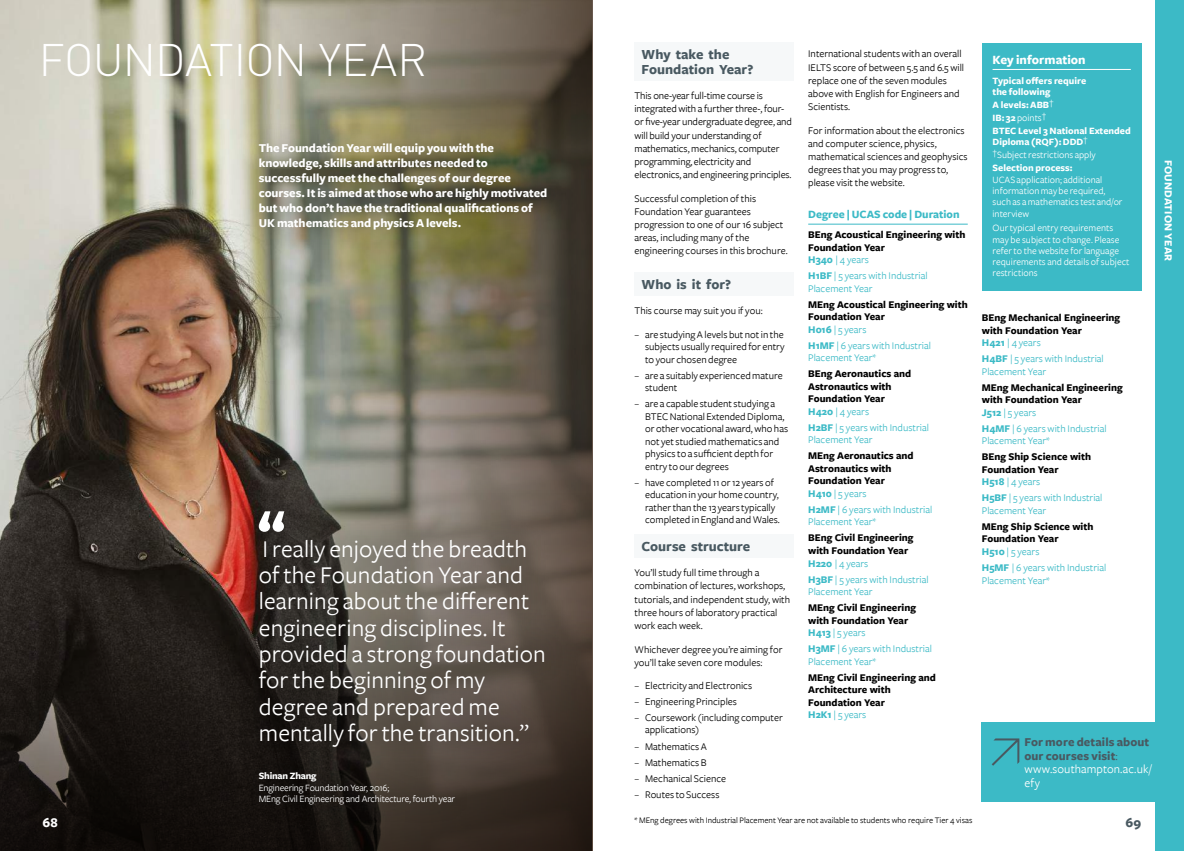
<style>
.page{position:relative;width:1184px;height:851px;background:#fff}
.page>*{position:absolute;margin:0;border:0;box-sizing:border-box;transform-origin:0 0}
.t1{font:300 45px "DIN";letter-spacing:-.015em;color:#fff}
.t2{font:25px/26.2px "Freight Sans";letter-spacing:.005em;color:#fff}
.t3{font:700 14.38px/15px "Freight Sans";color:#495961}
.t4{font:700 13.75px "Freight Sans";color:#fff}
.t5{font:700 13.75px "Freight Sans";color:#495961}
.t6{font:700 13.12px "Freight Sans";color:#fff}
.t7{font:700 12.5px/15px "Freight Sans";color:#fff}
.t8{font:700 12.5px/13.8px "Freight Sans";letter-spacing:.005em;color:#495961}
.t9{font:700 11.5px "Freight Sans";color:#3cbac6}
.t10{font:700 11.25px "Freight Sans";letter-spacing:.015em;color:#fff}
.t11{font:10.62px/13.1px "Freight Sans";color:#000}
.t12{font:700 10.62px/12.5px "Freight Sans";color:#000}
.t13{font:10.62px/12.5px "Freight Sans";color:#3cbac6}
.t14{font:10px/11.2px "Freight Sans";color:#fff}
.t15{font:700 10px/13px "Freight Sans";color:#fff}
.t16{font:10px/11.2px "Freight Sans";letter-spacing:-.02em;color:#fff}
.t17{font:700 10px "Freight Sans";letter-spacing:-.02em;color:#fff}
.t18{font:8.75px "Freight Sans";color:#000}
.s1{color:#3cbac6}
.s2{font-weight:400;color:#3cbac6}
.s3{font-weight:700}
.s4{font-weight:400}
.s5{font-weight:400;color:#fff}
</style>
<div class="page">
<img style="left:0;top:0;width:61px;height:493px">
<img style="left:61px;top:0;width:531px;height:493px">
<svg style="left:0;top:493px;width:592px;height:357px;background:#2d251f"></svg>
<div style="left:234px;top:486px;width:334px;height:341px;background:#000;opacity:.75"></div>
<svg style="left:259px;top:511px;width:25px;height:20px"></svg>
<div style="left:234px;top:119px;width:337px;height:134px;background:#000;opacity:.48"></div>
<div style="left:634px;top:43px;width:160px;height:38px;background:#f6f8f9"></div>
<div style="left:634px;top:273px;width:160px;height:23px;background:#f6f8f9"></div>
<div style="left:634px;top:534px;width:160px;height:23px;background:#f6f8f9"></div>
<hr style="left:808px;top:224px;width:159px;height:1px;background:#3cbac6">
<div style="left:1155px;top:0;width:28px;height:850px;background:#3cbac6"></div>
<div style="left:981px;top:43px;width:160px;height:247px;background:#3cbac6"></div>
<hr style="left:992px;top:69px;width:138px;height:1px;background:#fff">
<div style="left:981px;top:721px;width:202px;height:80px;background:#3cbac6"></div>
<svg style="left:991px;top:738px;width:28px;height:27px"></svg>
<h1 class="t1" style="left:39px;top:32px;width:390px">FOUNDATION YEAR</h1>
<p class="t7" style="left:259px;top:141px;width:290px">The Foundation Year will equip you with the knowledge, skills and attributes needed to successfully meet the challenges of our degree courses. It is aimed at those who are highly motivated but who don’t have the traditional qualifications of UK mathematics and physics A levels.</p>
<h2 class="t2" style="left:259px;top:536px;width:288px">I really enjoyed the breadth of the Foundation Year and learning about the different engineering disciplines. It provided a strong foundation for the beginning of my degree and prepared me mentally for the transition.”</h2>
<p class="t17" style="left:259px;top:770px;width:59px">Shinan Zhang</p>
<p class="t16" style="left:259px;top:781px;width:198px">Engineering Foundation Year, 2016;<br>MEng Civil Engineering and Architecture, fourth year</p>
<h3 class="t3" style="left:641px;top:47px;width:113px">Why take the<br>Foundation Year?</h3>
<p class="t11" style="left:634px;top:89px;width:159px">This one-year full-time course is integrated with a further three-, four&shy;or five-year undergraduate degree, and will build your understanding of mathematics, mechanics, computer programming, electricity and electronics, and engineering principles.</p>
<p class="t11" style="left:634px;top:192px;width:155px">Successful completion of this<br>Foundation Year guarantees progression to one of our 16 subject areas, including many of the engineering courses in this brochure.</p>
<h3 class="t3" style="left:641px;top:278px;width:91px">Who is it for?</h3>
<p class="t11" style="left:634px;top:304px;width:130px">This course may suit you if you:</p>
<p class="t11" style="left:645px;top:328px;width:141px;line-height:12.5px;text-align:justify;text-indent:-11px">– are studying A levels but not in the subjects usually required for entry to your chosen degree</p>
<p class="t11" style="left:645px;top:369px;width:139px;line-height:12.5px;text-indent:-11px">– are a suitably experienced mature student</p>
<p class="t11" style="left:645px;top:397px;width:144px;line-height:12.5px;text-indent:-11px">– are a capable student studying a<br>BTEC National Extended Diploma, or other vocational award, who has not yet studied mathematics and physics to a sufficient depth for entry to our degrees</p>
<p class="t11" style="left:645px;top:476px;width:136px;line-height:12.5px;text-indent:-11px">– have completed 11 or 12 years of education in your home country, rather than the 13 years typically completed in England and Wales.</p>
<h3 class="t3" style="left:641px;top:539px;width:110px">Course structure</h3>
<p class="t11" style="left:634px;top:566px;width:157px">You’ll study full time through a combination of lectures, workshops, tutorials, and independent study, with three hours of laboratory practical work each week.</p>
<p class="t11" style="left:634px;top:642px;width:149px">Whichever degree you’re aiming for you’ll take seven core modules:</p>
<p class="t11" style="left:634px;top:679px;width:119px">– Electricity and Electronics</p>
<p class="t11" style="left:634px;top:695px;width:104px">– Engineering Principles</p>
<p class="t11" style="left:645px;top:711px;width:139px;line-height:12.5px;text-indent:-11px">– Coursework (including computer applications)</p>
<p class="t11" style="left:634px;top:739px;width:74px">– Mathematics A</p>
<p class="t11" style="left:634px;top:755px;width:74px">– Mathematics B</p>
<p class="t11" style="left:634px;top:771px;width:93px">– Mechanical Science</p>
<p class="t11" style="left:634px;top:787px;width:87px">– Routes to Success</p>
<p class="t11" style="left:808px;top:48px;width:157px">International students with an overall<br>IELTS score of between 5.5 and 6.5 will replace one of the seven modules above with English for Engineers and<br>Scientists.</p>
<p class="t11" style="left:808px;top:124px;width:161px">For information about the electronics and computer science, physics, mathematical sciences and geophysics degrees that you may progress to, please visit the website.</p>
<p class="t9" style="left:808px;top:208px;width:153px">Degree | UCAS code | Duration</p>
<p class="t12" style="left:808px;top:229px;width:159px">BEng Acoustical Engineering with<br>Foundation Year<br><span class="s1">H340</span> <span class="s2">| 4 years</span></p>
<p class="t13" style="left:808px;top:269px;width:121px"><span class="s3">H1BF</span> | 5 years with Industrial<br>Placement Year</p>
<p class="t12" style="left:808px;top:298px;width:161px">MEng Acoustical Engineering with<br>Foundation Year<br><span class="s1">H016</span> <span class="s2">| 5 years</span></p>
<p class="t13" style="left:808px;top:339px;width:124px"><span class="s3">H1MF</span> | 6 years with Industrial<br>Placement Year*</p>
<p class="t12" style="left:808px;top:368px;width:104px">BEng Aeronautics and<br>Astronautics with<br>Foundation Year<br><span class="s1">H420</span> <span class="s2">| 4 years</span></p>
<p class="t13" style="left:808px;top:421px;width:122px"><span class="s3">H2BF</span> | 5 years with Industrial<br>Placement Year</p>
<p class="t12" style="left:808px;top:450px;width:107px">MEng Aeronautics and<br>Astronautics with<br>Foundation Year<br><span class="s1">H410</span> <span class="s2">| 5 years</span></p>
<p class="t13" style="left:808px;top:503px;width:125px"><span class="s3">H2MF</span> | 6 years with Industrial<br>Placement Year*</p>
<p class="t12" style="left:808px;top:532px;width:107px">BEng Civil Engineering with Foundation Year<br><span class="s1">H220</span> <span class="s2">| 4 years</span></p>
<p class="t13" style="left:808px;top:573px;width:122px"><span class="s3">H3BF</span> | 5 years with Industrial<br>Placement Year</p>
<p class="t12" style="left:808px;top:601px;width:109px">MEng Civil Engineering with Foundation Year<br><span class="s1">H413</span> <span class="s2">| 5 years</span></p>
<p class="t13" style="left:808px;top:642px;width:125px"><span class="s3">H3MF</span> | 6 years with Industrial<br>Placement Year*</p>
<p class="t12" style="left:808px;top:671px;width:129px">MEng Civil Engineering and<br>Architecture with<br>Foundation Year<br><span class="s1">H2K1</span> <span class="s2">| 5 years</span></p>
<p class="t6" style="left:992px;top:52px;width:94px">Key information</p>
<p class="t15" style="left:992px;top:75px;width:95px;line-height:11.2px">Typical offers require the following</p>
<p class="t15" style="left:992px;top:99px;width:140px">A levels:ABB<sup>†<br></sup>IB: 32 <span class="s4">points</span><sup>†<br></sup>BTEC Level 3 National Extended</p>
<p class="t14" style="left:992px;top:136px;width:105px;line-height:13px"><span class="s3">Diploma (RQF):DDD</span>† †Subject restrictions apply</p>
<p class="t15" style="left:992px;top:162px;width:82px">Selection process:</p>
<p class="t14" style="left:992px;top:174px;width:131px">UCAS application; additional information may be required, such as a mathematics test and/or interview</p>
<p class="t14" style="left:992px;top:222px;width:138px">Our typical entry requirements may be subject to change. Please refer to the website for language requirements and details of subject restrictions</p>
<p class="t12" style="left:981px;top:312px;width:140px">BEng Mechanical Engineering with Foundation Year<br><span class="s1">H421</span> <span class="s2">| 4 years</span></p>
<p class="t13" style="left:981px;top:352px;width:123px"><span class="s3">H4BF</span> | 5 years with Industrial<br>Placement Year</p>
<p class="t12" style="left:981px;top:381px;width:142px">MEng Mechanical Engineering with Foundation Year<br><span class="s1">J512</span> <span class="s2">| 5 years</span></p>
<p class="t13" style="left:981px;top:422px;width:126px"><span class="s3">H4MF</span> | 6 years with Industrial<br>Placement Year*</p>
<p class="t12" style="left:981px;top:451px;width:111px">BEng Ship Science with<br>Foundation Year<br><span class="s1">H518</span> <span class="s2">| 4 years</span></p>
<p class="t13" style="left:981px;top:492px;width:122px"><span class="s3">H5BF</span> | 5 years with Industrial<br>Placement Year</p>
<p class="t12" style="left:981px;top:520px;width:113px">MEng Ship Science with<br>Foundation Year<br><span class="s1">H510</span> <span class="s2">| 5 years</span></p>
<p class="t13" style="left:981px;top:561px;width:126px"><span class="s3">H5MF</span> | 6 years with Industrial<br>Placement Year*</p>
<p class="t8" style="left:1024px;top:735px;width:129px">For more details about our courses visit<span class="s4">: </span><span class="s5">www.southampton.ac.uk/ efy</span></p>
<p class="t18" style="left:634px;top:814px;width:339px">* MEng degrees with Industrial Placement Year are not available to students who require Tier 4 visas</p>
<p class="t4" style="left:43px;top:814px;width:17px">68</p>
<p class="t5" style="left:1125px;top:814px;width:17px">69</p>
<p class="t10" style="left:1174px;top:159px;width:103px;rotate:90deg">FOUNDATION YEAR</p>
</div>
